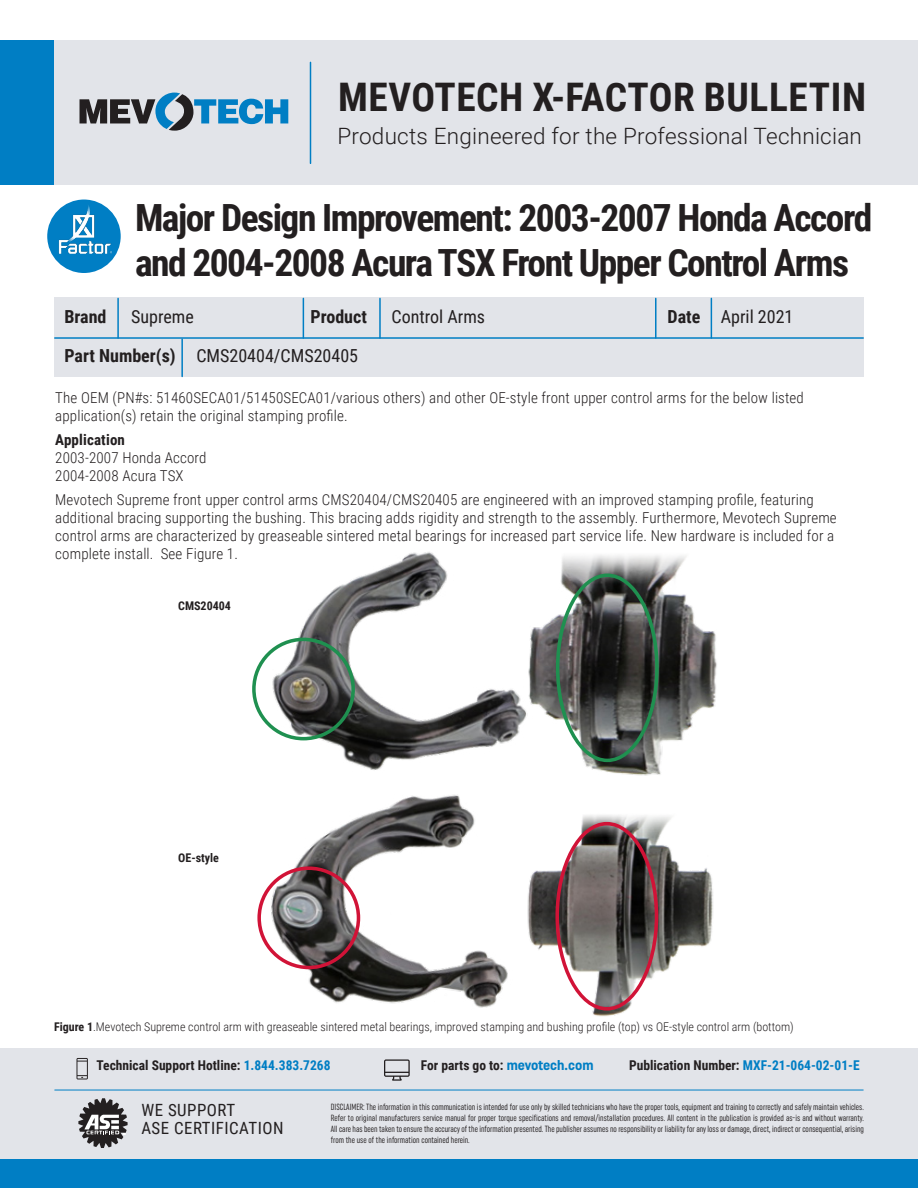
<style>
.page{position:relative;width:918px;height:1188px;background:#fff}
.page>*{position:absolute;margin:0;border:0;box-sizing:border-box;transform-origin:0 0}
.t1{font:700 39.3px "Roboto Condensed";letter-spacing:.015em;color:#231f20}
.t2{font:700 37.5px/45px "Roboto Condensed";letter-spacing:-.04em;color:#231f20}
.t3{font:300 22.5px "Roboto";letter-spacing:.01em;color:#231f20}
.t4{font:18px "Roboto Condensed";color:#231f20}
.t5{font:700 18px "Roboto Condensed";color:#231f20}
.t6{font:16.8px "Roboto Condensed";letter-spacing:.03em;color:#231f20}
.t7{font:300 15px/18px "Roboto Condensed";letter-spacing:.01em;color:#231f20}
.t8{font:700 13.5px "Roboto Condensed";color:#231f20}
.t9{font:300 12px "Roboto Condensed";color:#231f20}
.t10{font:700 12px "Roboto Condensed";color:#231f20}
.t11{font:extra-condensed 9px/10.8px "Uniform";color:#231f20;text-align:justify}
.s1{font-weight:700}
.s2{color:#007ec4}
.s3{font-family:"Uniform Condensed";font-size:14.25px;color:#007ec4}
</style>
<div class="page">
<div style="left:44px;top:40px;width:874px;height:145px;background:#e2e4e9"></div>
<div style="left:0;top:40px;width:54px;height:145px;background:#007ec4"></div>
<hr style="left:310px;top:62px;width:1px;height:101px;background:#007ec4">
<svg style="left:80px;top:93px;width:208px;height:38px"></svg>
<img style="left:257px;top:552px;width:250px;height:218px">
<img style="left:507px;top:555px;width:210px;height:221px">
<img style="left:259px;top:795px;width:269px;height:213px">
<img style="left:528px;top:815px;width:185px;height:202px">
<div style="left:252px;top:638px;width:103px;height:102px;border:4px solid #1f9050;border-radius:50%"></div>
<div style="left:556px;top:574px;width:103px;height:188px;border:4px solid #1f9050;border-radius:50%"></div>
<div style="left:555px;top:822px;width:103px;height:189px;border:4px solid #d11337;border-radius:50%"></div>
<div style="left:257px;top:866px;width:103px;height:103px;border:4px solid #d11337;border-radius:50%"></div>
<div style="left:47px;top:200px;width:74px;height:73px;background:#007ec4;border-radius:50%"></div>
<img style="left:58px;top:239px;width:54px;height:15px">
<img style="left:67px;top:205px;width:31px;height:37px">
<div style="left:54px;top:298px;width:810px;height:79px;background:#e2e4e9"></div>
<hr style="left:303px;top:298px;width:1px;height:40px;background:#007ec4">
<hr style="left:655px;top:298px;width:2px;height:40px;background:#007ec4">
<hr style="left:379px;top:298px;width:2px;height:40px;background:#007ec4">
<hr style="left:711px;top:298px;width:1px;height:40px;background:#007ec4">
<hr style="left:117px;top:298px;width:2px;height:40px;background:#007ec4">
<hr style="left:55px;top:337px;width:808px;height:2px;background:#007ec4">
<hr style="left:181px;top:339px;width:2px;height:37px;background:#007ec4">
<div style="left:0;top:1049px;width:918px;height:139px;background:#e2e4e9"></div>
<div style="left:0;top:1160px;width:918px;height:28px;background:#007ec4"></div>
<svg style="left:78px;top:1098px;width:50px;height:50px"></svg>
<svg style="left:76px;top:1058px;width:12px;height:21px"></svg>
<svg style="left:384px;top:1059px;width:26px;height:22px"></svg>
<hr style="left:55px;top:1090px;width:808px;height:1px;background:#007ec4">
<p class="t1" style="left:338px;top:70px;width:529px">MEVOTECH X-FACTOR BULLETIN</p>
<p class="t3" style="left:338px;top:120px;width:526px">Products Engineered for the Professional Technician</p>
<p class="t2" style="left:135px;top:194px;width:739px">Major Design Improvement: 2003-2007 Honda Accord and 2004-2008 Acura TSX Front Upper Control Arms</p>
<p class="t5" style="left:64px;top:304px;width:44px">Brand</p>
<p class="t4" style="left:131px;top:304px;width:64px">Supreme</p>
<p class="t5" style="left:310px;top:304px;width:58px">Product</p>
<p class="t4" style="left:392px;top:304px;width:95px">Control Arms</p>
<p class="t4" style="left:668px;top:304px;width:128px"><span class="s1">Date</span> April 2021</p>
<p class="t4" style="left:64px;top:343px;width:295px"><span class="s1">Part Number(s)</span> CMS20404/CMS20405</p>
<p class="t7" style="left:55px;top:388px;width:750px">The OEM (PN#s: 51460SECA01/51450SECA01/various others) and other OE-style front upper control arms for the below listed application(s) retain the original stamping profile.</p>
<p class="t7" style="left:55px;top:430px;width:153px"><span class="s1">Application<br></span>2003-2007 Honda Accord<br>2004-2008 Acura TSX</p>
<p class="t7" style="left:55px;top:490px;width:783px">Mevotech Supreme front upper control arms CMS20404/CMS20405 are engineered with an improved stamping profile, featuring additional bracing supporting the bushing. This bracing adds rigidity and strength to the assembly. Furthermore, Mevotech Supreme control arms are characterized by greaseable sintered metal bearings for increased part service life. New hardware is included for a complete install. See Figure 1.</p>
<p class="t10" style="left:178px;top:598px;width:54px">CMS20404</p>
<p class="t10" style="left:178px;top:849px;width:42px">OE-style</p>
<p class="t9" style="left:54px;top:1019px;width:741px"><span class="s1">Figure 1</span>.Mevotech Supreme control arm with greaseable sintered metal bearings, improved stamping and bushing profile (top) vs OE-style control arm (bottom)</p>
<p class="t8" style="left:97px;top:1055px;width:236px">Technical Support Hotline: <span class="s2">1.844.383.7268</span></p>
<p class="t8" style="left:421px;top:1055px;width:174px">For parts go to: <span class="s3">mevotech.com</span></p>
<p class="t8" style="left:629px;top:1055px;width:232px">Publication Number: <span class="s2">MXF-21-064-02-01-E</span></p>
<p class="t6" style="left:141px;top:1098px;width:95px">WE SUPPORT</p>
<p class="t6" style="left:141px;top:1116px;width:144px">ASE CERTIFICATION</p>
<p class="t11" style="left:331px;top:1102px;width:535px">DISCLAIMER: The information in this communication is intended for use only by skilled technicians who have the proper tools, equipment and training to correctly and safely maintain vehicles.<br>Refer to original manufacturers service manual for proper torque specifications and removal/installation procedures. All content in the publication is provided as-is and without warranty.<br>All care has been taken to ensure the accuracy of the information presented. The publisher assumes no responsibility or liability for any loss or damage, direct, indirect or consequential, arising from the use of the information contained herein.</p>
</div>
